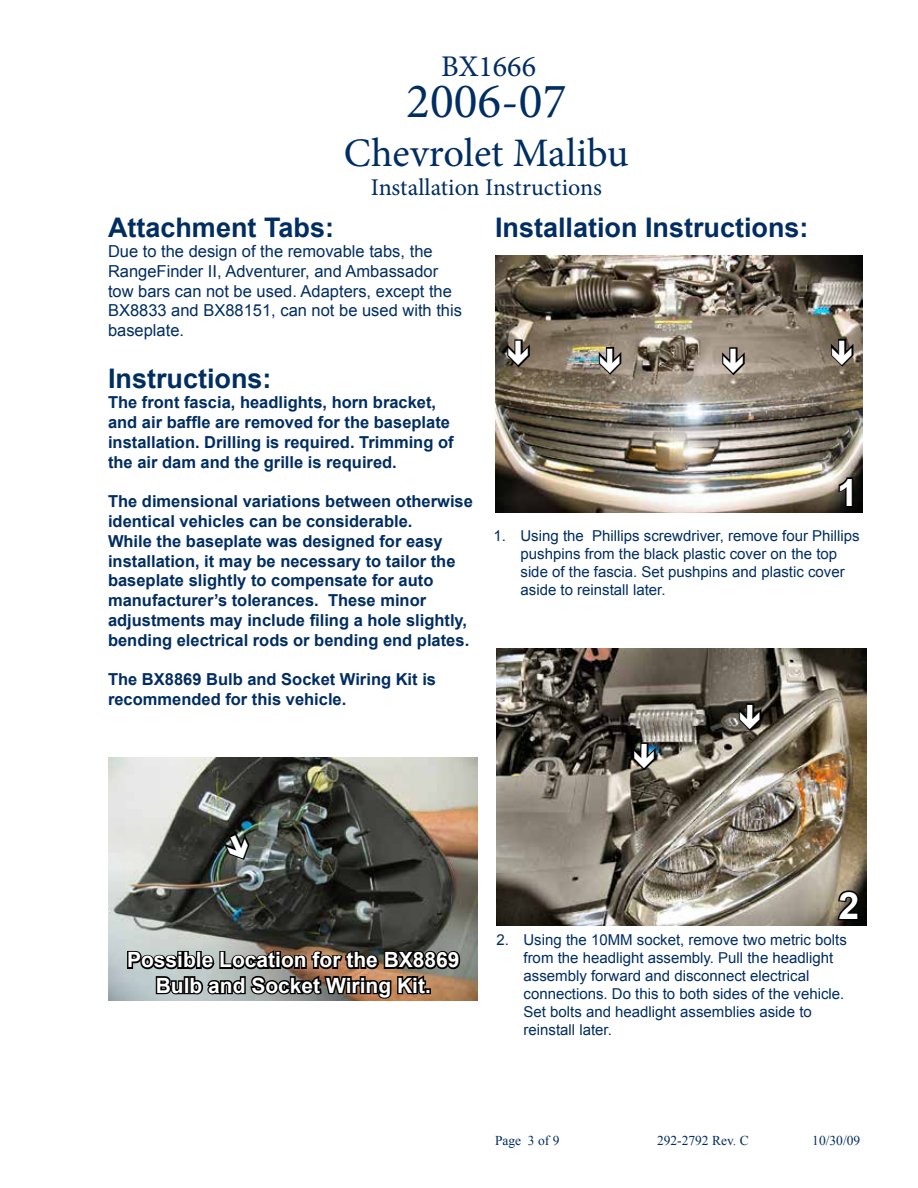
<style>
.page{position:relative;width:918px;height:1188px;background:#fff}
.page>*{position:absolute;margin:0;border:0;box-sizing:border-box;transform-origin:0 0}
.t1{font:49.5px "Minion Pro";color:#002d62}
.t2{font:40.5px "Minion Pro";color:#002d62}
.t3{font:700 37.5px "Arial";color:#fff}
.t4{font:30px "Minion Pro";color:#002d62}
.t5{font:700 27px "Arial";color:#002d62}
.t6{font:24px "Minion Pro";color:#002d62}
.t7{font:700 21px/25.2px "Arial";color:#fff;text-align:center}
.t8{font:700 16.5px/19.8px "Arial";color:#002d62}
.t9{font:16.5px/19.8px "Arial";color:#002d62}
.t10{font:15px/18px "Arial";color:#002d62}
.t11{font:13.5px "Times New Roman";color:#002d62}
</style>
<div class="page">
<img style="left:495px;top:255px;width:368px;height:258px">
<svg style="left:837px;top:476px;width:18px;height:33px"></svg>
<img style="left:497px;top:648px;width:369px;height:277px">
<svg style="left:836px;top:888px;width:25px;height:34px"></svg>
<img style="left:109px;top:758px;width:368px;height:242px">
<svg style="left:126px;top:927px;width:336px;height:74px;background:#5d5951"></svg>
<svg style="left:505px;top:338px;width:27px;height:31px"></svg>
<svg style="left:596px;top:345px;width:28px;height:32px"></svg>
<svg style="left:719px;top:346px;width:28px;height:31px"></svg>
<svg style="left:828px;top:337px;width:28px;height:32px"></svg>
<svg style="left:736px;top:702px;width:28px;height:31px"></svg>
<svg style="left:630px;top:741px;width:28px;height:32px"></svg>
<svg style="left:221px;top:830px;width:30px;height:32px"></svg>
<h3 class="t4" style="left:441px;top:46px;width:96px">BX1666</h3>
<h1 class="t1" style="left:406px;top:68px;width:162px">2006-07</h1>
<h2 class="t2" style="left:344px;top:126px;width:286px">Chevrolet Malibu</h2>
<h3 class="t6" style="left:371px;top:171px;width:232px">Installation Instructions</h3>
<h3 class="t5" style="left:108px;top:210px;width:228px">Attachment Tabs:</h3>
<p class="t9" style="left:108px;top:241px;width:356px">Due to the design of the removable tabs, the RangeFinder II, Adventurer, and Ambassador tow bars can not be used. Adapters, except the BX8833 and BX88151, can not be used with this baseplate.</p>
<h3 class="t5" style="left:108px;top:361px;width:165px">Instructions:</h3>
<p class="t8" style="left:108px;top:393px;width:347px">The front fascia, headlights, horn bracket, and air baffle are removed for the baseplate installation. Drilling is required. Trimming of the air dam and the grille is required.</p>
<p class="t8" style="left:108px;top:492px;width:366px">The dimensional variations between otherwise identical vehicles can be considerable.<br>While the baseplate was designed for easy installation, it may be necessary to tailor the baseplate slightly to compensate for auto manufacturer’s tolerances. These minor adjustments may include filing a hole slightly, bending electrical rods or bending end plates.</p>
<p class="t8" style="left:108px;top:670px;width:330px">The BX8869 Bulb and Socket Wiring Kit is recommended for this vehicle.</p>
<h3 class="t5" style="left:495px;top:210px;width:315px">Installation Instructions:</h3>
<h3 class="t3" style="left:837px;top:468px;width:22px">1</h3>
<p class="t10" style="left:520px;top:527px;width:341px;text-indent:-27px">1. Using the Phillips screwdriver, remove four Phillips pushpins from the black plastic cover on the top side of the fascia. Set pushpins and plastic cover aside to reinstall later.</p>
<p class="t7" style="left:127px;top:948px;width:334px">Possible Location for the BX8869<br>Bulb and Socket Wiring Kit.</p>
<h3 class="t3" style="left:838px;top:881px;width:22px">2</h3>
<p class="t10" style="left:524px;top:931px;width:325px;text-indent:-27px">2. Using the 10MM socket, remove two metric bolts from the headlight assembly. Pull the headlight assembly forward and disconnect electrical connections. Do this to both sides of the vehicle.<br>Set bolts and headlight assemblies aside to reinstall later.</p>
<p class="t11" style="left:495px;top:1131px;width:66px">Page 3 of 9</p>
<p class="t11" style="left:657px;top:1131px;width:93px">292-2792 Rev. C</p>
<p class="t11" style="left:812px;top:1131px;width:50px">10/30/09</p>
</div>
